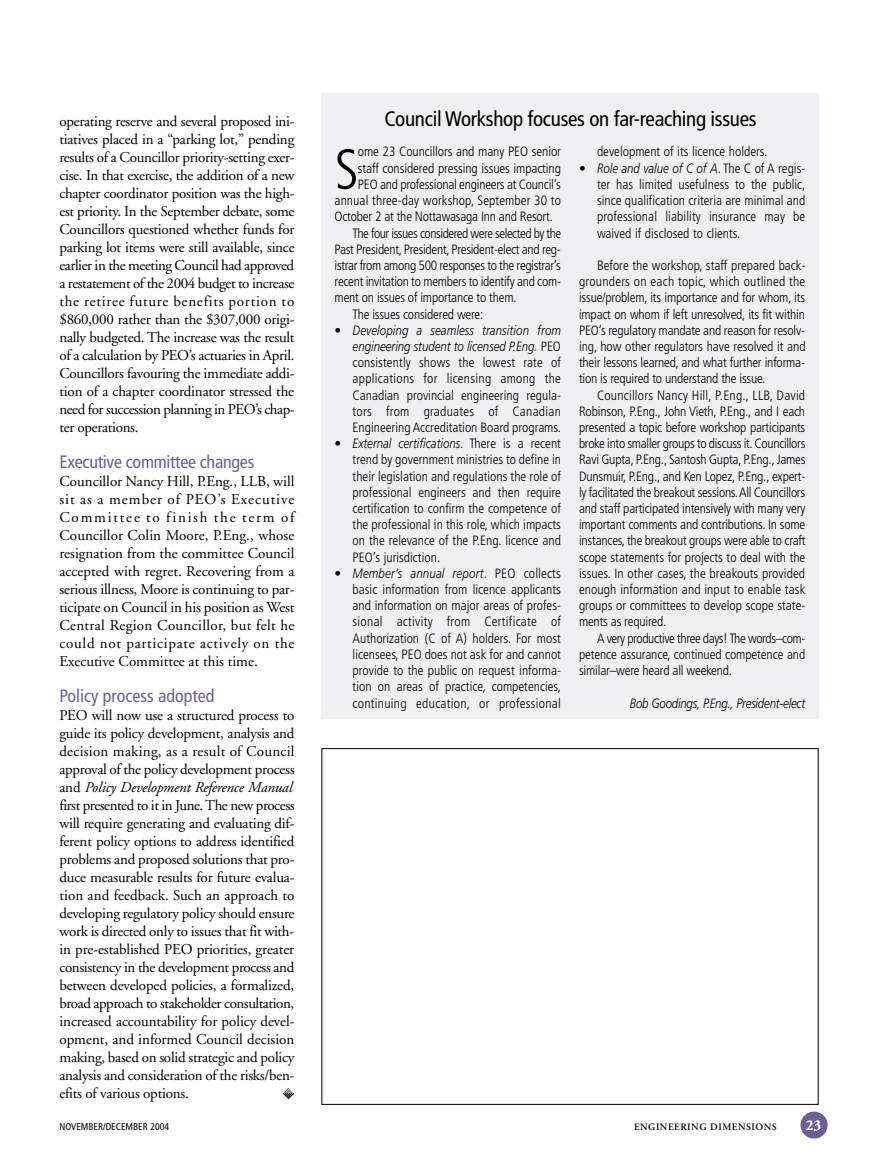
<style>
.page{position:relative;width:878px;height:1175px;background:#fff}
.page>*{position:absolute;margin:0;border:0;box-sizing:border-box;transform-origin:0 0}
.t1{font:300 condensed 56.7px "Frutiger";color:#000}
.t2{font:condensed 21px "Frutiger";letter-spacing:-.015em;color:#000}
.t3{font:condensed 18px "Frutiger";letter-spacing:-.015em;color:#6f5e93}
.t4{font:15px/18px "Adobe Garamond";letter-spacing:-.015em;color:#000;text-align:justify}
.t5{font:700 15px "Adobe Garamond";color:#fff}
.t6{font:300 condensed 13.5px/16.2px "Frutiger";letter-spacing:-.01em;color:#000;text-align:justify}
.t7{font:300 condensed 13.5px "Frutiger";letter-spacing:-.035em;color:#000}
.t8{font:italic 300 13.5px "Frutiger";letter-spacing:-.015em;color:#000;scale:.85 1}
.t9{font:condensed 9.75px "Frutiger";color:#000}
.t10{font:600 9.75px "Adobe Garamond";letter-spacing:.05em;color:#000}
.s1{font-style:italic}
.s2{font-style:italic;font-stretch:normal}
</style>
<div class="page">
<div style="left:321px;top:93px;width:497px;height:625px;background:#f0eff4"></div>
<div style="left:800px;top:1111px;width:27px;height:27px;background:#6f5e93;border-radius:50%"></div>
<svg style="left:283px;top:1088px;width:11px;height:11px"></svg>
<h2 class="t2" style="left:384px;top:110px;width:374px">Council Workshop focuses on far-reaching issues</h2>
<p class="t4" style="left:59px;top:114px;width:237px">operating reserve and several proposed ini&shy;tiatives placed in a “parking lot,” pending results of a Councillor priority-setting exer&shy;cise. In that exercise, the addition of a new chapter coordinator position was the high&shy;est priority. In the September debate, some Councillors questioned whether funds for parking lot items were still available, since earlier in the meeting Council had approved a restatement of the 2004 budget to increase the retiree future benefits portion to $860,000 rather than the $307,000 origi&shy;nally budgeted. The increase was the result of a calculation by PEO’s actuaries in April.<br>Councillors favouring the immediate addi&shy;tion of a chapter coordinator stressed the need for succession planning in PEO’s chap&shy;ter operations.</p>
<h3 class="t3" style="left:59px;top:454px;width:196px">Executive committee changes</h3>
<p class="t4" style="left:59px;top:474px;width:237px">Councillor Nancy Hill, P.Eng., LLB, will sit as a member of PEO’s Executive Committee to finish the term of Councillor Colin Moore, P.Eng., whose resignation from the committee Council accepted with regret. Recovering from a serious illness, Moore is continuing to par&shy;ticipate on Council in his position as West Central Region Councillor, but felt he could not participate actively on the Executive Committee at this time.</p>
<h3 class="t3" style="left:59px;top:688px;width:156px">Policy process adopted</h3>
<p class="t4" style="left:59px;top:708px;width:237px;text-align:left">PEO will now use a structured process to guide its policy development, analysis and decision making, as a result of Council approval of the policy development process and <span class="s1">Policy Development Reference Manual </span>first presented to it in June. The new process will require generating and evaluating dif&shy;ferent policy options to address identified problems and proposed solutions that pro&shy;duce measurable results for future evalua&shy;tion and feedback. Such an approach to developing regulatory policy should ensure work is directed only to issues that fit with&shy;in pre-established PEO priorities, greater consistency in the development process and between developed policies, a formalized, broad approach to stakeholder consultation, increased accountability for policy devel&shy;opment, and informed Council decision making, based on solid strategic and policy analysis and consideration of the risks/ben&shy;efits of various options.</p>
<p class="t9" style="left:59px;top:1122px;width:111px">NOVEMBER/DECEMBER 2004</p>
<p class="t10" style="left:634px;top:1122px;width:144px">ENGINEERING DIMENSIONS</p>
<p class="t5" style="left:805px;top:1118px;width:17px">23</p>
<p class="t6" style="left:597px;top:145px;width:172px">development of its licence holders.</p>
<p class="t6" style="left:597px;top:161px;width:210px;text-indent:-18px">• <span class="s2">Role and value of C of A</span>. The C of A regis&shy;ter has limited usefulness to the public, since qualification criteria are minimal and professional liability insurance may be waived if disclosed to clients.</p>
<p class="t6" style="left:579px;top:258px;width:228px;text-indent:18px">Before the workshop, staff prepared back&shy;grounders on each topic, which outlined the issue/problem, its importance and for whom, its impact on whom if left unresolved, its fit within PEO’s regulatory mandate and reason for resolv&shy;ing, how other regulators have resolved it and their lessons learned, and what further informa&shy;tion is required to understand the issue.</p>
<p class="t6" style="left:579px;top:388px;width:228px;text-indent:18px">Councillors Nancy Hill, P.Eng., LLB, David Robinson, P.Eng., John Vieth, P.Eng., and I each presented a topic before workshop participants broke into smaller groups to discuss it.Councillors Ravi Gupta, P.Eng., Santosh Gupta, P.Eng., James Dunsmuir, P.Eng., and Ken Lopez, P.Eng., expert&shy;ly facilitated the breakout sessions.All Councillors and staff participated intensively with many very important comments and contributions. In some instances, the breakout groups were able to craft scope statements for projects to deal with the issues. In other cases, the breakouts provided enough information and input to enable task groups or committees to develop scope state&shy;ments as required.</p>
<p class="t6" style="left:579px;top:631px;width:228px;text-indent:18px">A very productive three days! The words–com&shy;petence assurance, continued competence and similar–were heard all weekend.</p>
<p class="t8" style="left:630px;top:697px;width:208px">Bob Goodings, P.Eng., President-elect</p>
<h1 class="t1" style="left:334px;top:146px;width:26px">S</h1>
<p class="t6" style="left:358px;top:145px;width:205px">ome 23 Councillors and many PEO senior</p>
<p class="t6" style="left:358px;top:161px;width:205px">staff considered pressing issues impacting</p>
<p class="t6" style="left:358px;top:177px;width:204px">PEO and professional engineers at Council’s</p>
<p class="t6" style="left:334px;top:193px;width:228px">annual three-day workshop, September 30 to</p>
<p class="t6" style="left:334px;top:210px;width:220px">October 2 at the Nottawasaga Inn and Resort.</p>
<p class="t7" style="left:352px;top:227px;width:210px">The four issues considered were selected by the</p>
<p class="t6" style="left:334px;top:242px;width:228px">Past President, President, President-elect and reg-</p>
<p class="t6" style="left:334px;top:258px;width:228px">istrar from among 500 responses to the registrar’s</p>
<p class="t6" style="left:334px;top:274px;width:228px">recent invitation to members to identify and com-</p>
<p class="t6" style="left:334px;top:291px;width:183px">ment on issues of importance to them.</p>
<p class="t6" style="left:352px;top:307px;width:132px">The issues considered were:</p>
<p class="t6" style="left:352px;top:323px;width:210px;text-indent:-18px">• <span class="s2">Developing a seamless transition from engineering student to licensed P.Eng.</span> PEO consistently shows the lowest rate of applications for licensing among the Canadian provincial engineering regula&shy;tors from graduates of Canadian Engineering Accreditation Board programs.</p>
<p class="t6" style="left:352px;top:436px;width:210px;text-indent:-18px">• <span class="s2">External certifications</span>. There is a recent trend by government ministries to define in their legislation and regulations the role of professional engineers and then require certification to confirm the competence of the professional in this role, which impacts on the relevance of the P.Eng. licence and PEO’s jurisdiction.</p>
<p class="t6" style="left:352px;top:566px;width:210px;text-indent:-18px">• <span class="s2">Member’s annual report</span>. PEO collects basic information from licence applicants and information on major areas of profes&shy;sional activity from Certificate of Authorization (C of A) holders. For most licensees, PEO does not ask for and cannot provide to the public on request informa&shy;tion on areas of practice, competencies, continuing education, or professional</p>
</div>
